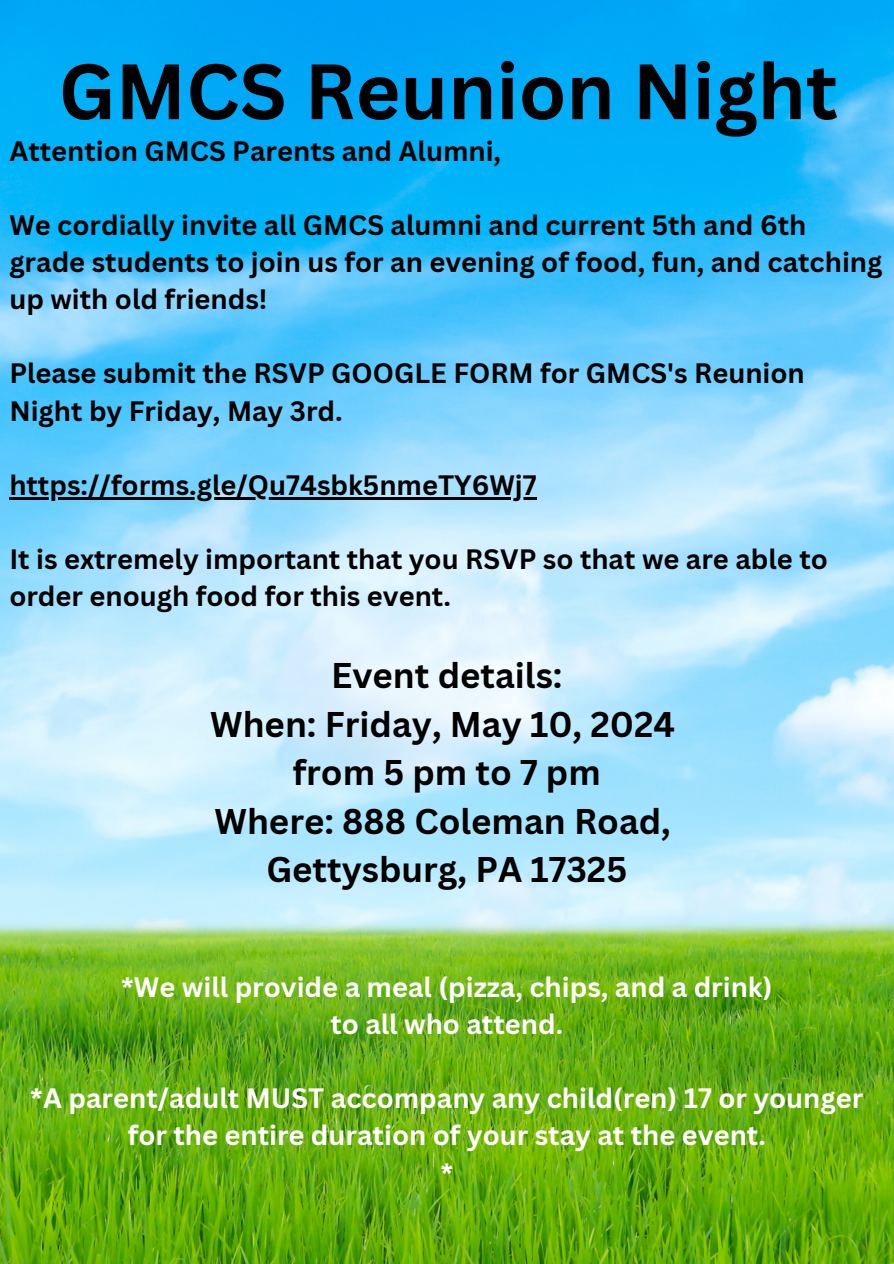
<style>
.page{position:relative;width:894px;height:1264px;background:#fff}
.page>*{position:absolute;margin:0;border:0;box-sizing:border-box;transform-origin:0 0}
.t1{font:700 76.5px "Canva Sans";color:#000}
.t2{font:700 34.8px/48.3px "Canva Sans";color:#000;text-align:center}
.t3{font:700 27.3px/37.2px "Canva Sans";color:#000}
.t4{font:700 27.3px/37.2px "Canva Sans";color:#fff;text-align:center}
</style>
<div class="page">
<img style="left:0;top:0;width:893px;height:1263px">
<hr style="left:9px;top:497px;width:527px;height:2px;background:#000">
<h1 class="t1" style="left:59px;top:37px;width:780px">GMCS Reunion Night</h1>
<p class="t3" style="left:9px;top:131px;width:493px">Attention GMCS Parents and Alumni,</p>
<p class="t3" style="left:9px;top:206px;width:874px">We cordially invite all GMCS alumni and current 5th and 6th grade students to join us for an evening of food, fun, and catching up with old friends!</p>
<p class="t3" style="left:9px;top:354px;width:796px">Please submit the RSVP GOOGLE FORM for GMCS's Reunion<br>Night by Friday, May 3rd.</p>
<p class="t3" style="left:9px;top:465px;width:528px">https://forms.gle/Qu74sbk5nmeTY6Wj7</p>
<p class="t3" style="left:9px;top:540px;width:819px">It is extremely important that you RSVP so that we are able to order enough food for this event.</p>
<p class="t2" style="left:210px;top:650px;width:466px">Event details:<br>When: Friday, May 10, 2024 from 5 pm to 7 pm<br>Where: 888 Coleman Road,<br>Gettysburg, PA 17325</p>
<p class="t4" style="left:121px;top:967px;width:652px">*We will provide a meal (pizza, chips, and a drink) to all who attend.</p>
<p class="t4" style="left:30px;top:1079px;width:834px">*A parent/adult MUST accompany any child(ren) 17 or younger for the entire duration of your stay at the event.<br>*</p>
</div>
